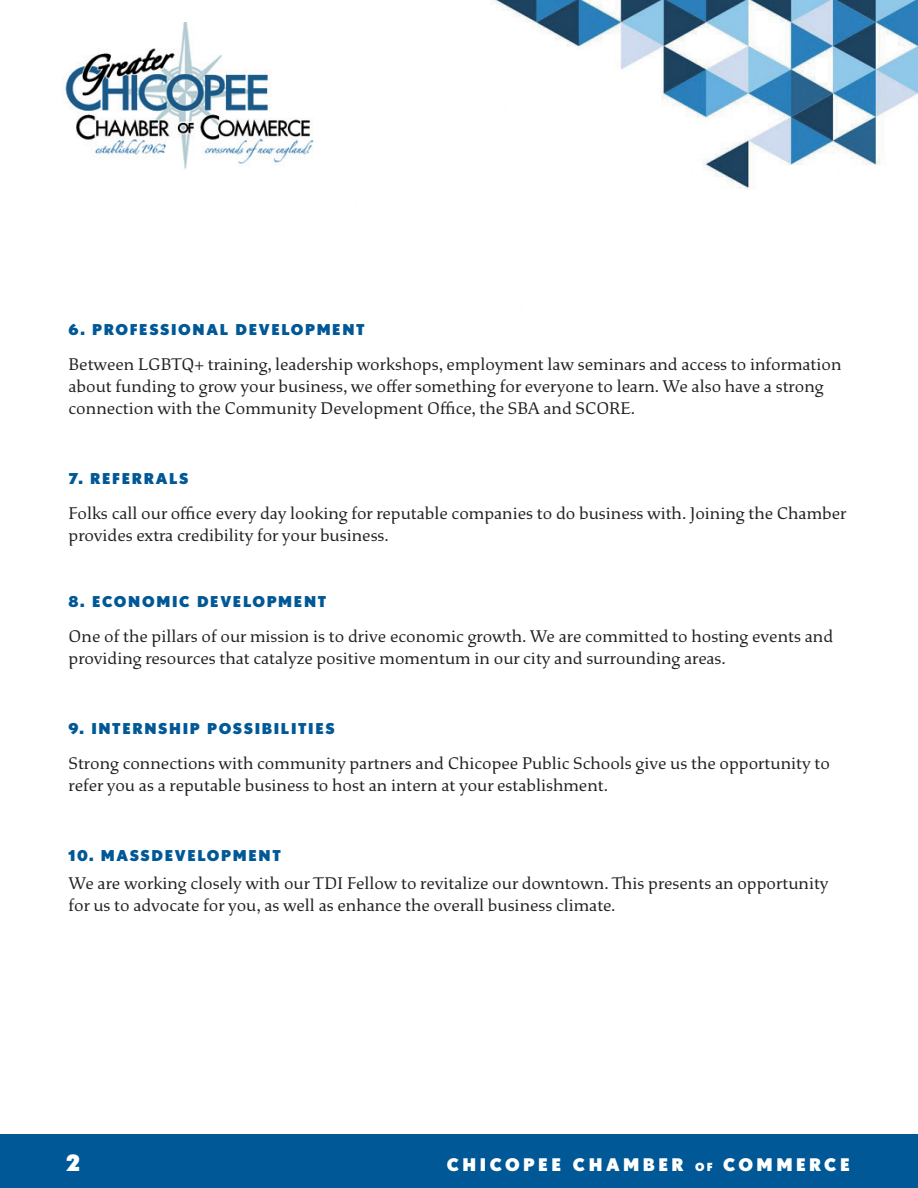
<style>
.page{position:relative;width:918px;height:1188px;background:#fff}
.page>*{position:absolute;margin:0;border:0;box-sizing:border-box;transform-origin:0 0}
.t1{font:900 22.5px "Nobel";color:#fff}
.t2{font:18px/21.6px "Study";color:#231f20}
.t3{font:900 17.4px "Nobel";letter-spacing:.2em;color:#fff}
.t4{font:900 15px "Nobel";letter-spacing:.11em;color:#005896}
.s1{font-size:11.25px}
</style>
<div class="page">
<img style="left:493px;top:0;width:425px;height:189px">
<img style="left:64px;top:22px;width:250px;height:148px">
<div style="left:0;top:1134px;width:918px;height:54px;background:#005896"></div>
<p class="t4" style="left:69px;top:321px;width:298px">6. PROFESSIONAL DEVELOPMENT</p>
<p class="t2" style="left:69px;top:354px;width:775px">Between LGBTQ+ training, leadership workshops, employment law seminars and access to information about funding to grow your business, we offer something for everyone to learn. We also have a strong connection with the Community Development Office, the SBA and SCORE.</p>
<p class="t4" style="left:69px;top:469px;width:121px">7. REFERRALS</p>
<p class="t2" style="left:69px;top:503px;width:780px">Folks call our office every day looking for reputable companies to do business with. Joining the Chamber provides extra credibility for your business.</p>
<p class="t4" style="left:69px;top:593px;width:259px">8. ECONOMIC DEVELOPMENT</p>
<p class="t2" style="left:69px;top:626px;width:766px">One of the pillars of our mission is to drive economic growth. We are committed to hosting events and providing resources that catalyze positive momentum in our city and surrounding areas.</p>
<p class="t4" style="left:69px;top:719px;width:268px">9. INTERNSHIP POSSIBILITIES</p>
<p class="t2" style="left:69px;top:753px;width:763px">Strong connections with community partners and Chicopee Public Schools give us the opportunity to refer you as a reputable business to host an intern at your establishment.</p>
<p class="t4" style="left:69px;top:846px;width:214px">10. MASSDEVELOPMENT</p>
<p class="t2" style="left:69px;top:873px;width:762px">We are working closely with our TDI Fellow to revitalize our downtown. This presents an opportunity for us to advocate for you, as well as enhance the overall business climate.</p>
<p class="t1" style="left:66px;top:1149px;width:15px">2</p>
<p class="t3" style="left:447px;top:1154px;width:405px">CHICOPEE CHAMBER <span class="s1">OF</span> COMMERCE</p>
</div>
